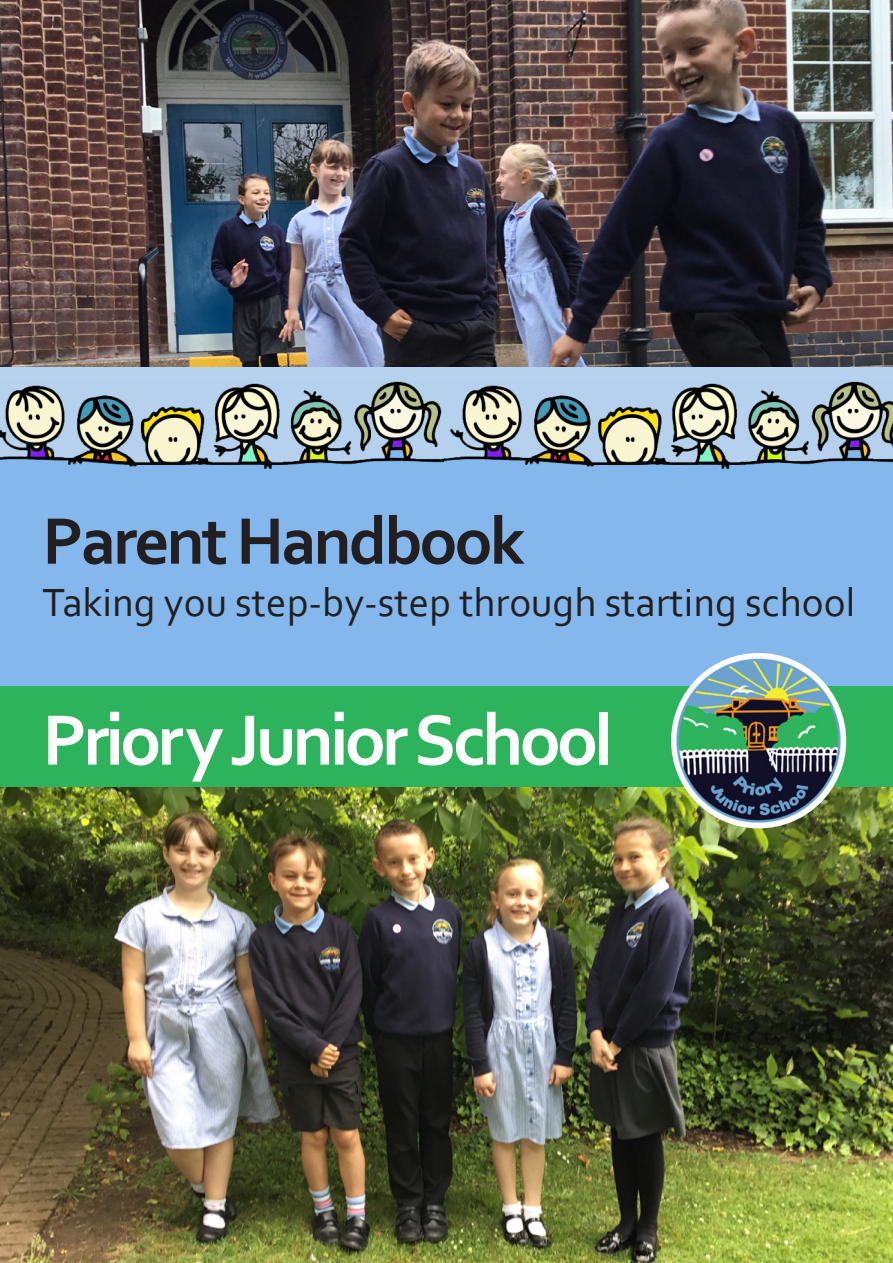
<style>
.page{position:relative;width:893px;height:1263px;background:#fff}
.page>*{position:absolute;margin:0;border:0;box-sizing:border-box;transform-origin:0 0}
.t1{font:700 74.7px "Corbel";letter-spacing:-.05em;color:#fff}
.t2{font:700 69px "Corbel";letter-spacing:-.04em;color:#231f20}
.t3{font:41.25px "Corbel";color:#231f20}
</style>
<div class="page">
<img style="left:0;top:0;width:893px;height:368px">
<div style="left:0;top:368px;width:893px;height:17px;background:#b7d2ee"></div>
<img style="left:0;top:381px;width:893px;height:305px">
<div style="left:0;top:686px;width:893px;height:112px;background:#2db35c"></div>
<img style="left:0;top:787px;width:893px;height:476px">
<img style="left:671px;top:653px;width:175px;height:175px;border-radius:88px">
<h2 class="t2" style="left:43px;top:498px;width:484px">Parent Handbook</h2>
<p class="t3" style="left:43px;top:576px;width:814px">Taking you step-by-step through starting school</p>
<h1 class="t1" style="left:43px;top:694px;width:572px">Priory Junior School</h1>
</div>
